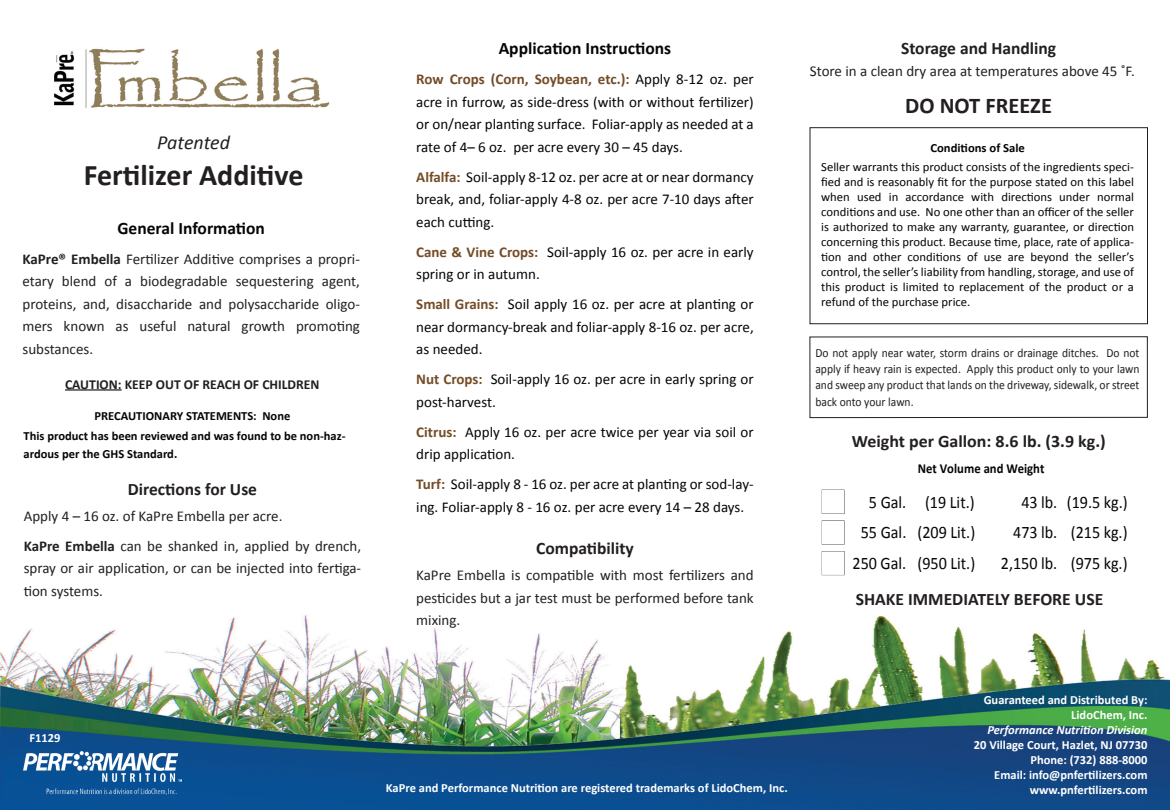
<style>
.page{position:relative;width:1170px;height:810px;background:#fff}
.page>*{position:absolute;margin:0;border:0;box-sizing:border-box;transform-origin:0 0}
.t1{font:700 30px "Calibri";color:#231f20}
.t2{font:700 22.5px "Calibri";color:#231f20}
.t3{font:italic 20px "Calibri";letter-spacing:-.01em;color:#231f20}
.t4{font:700 17.5px "Calibri";color:#231f20}
.t5{font:17.5px "Calibri";color:#050504;scale:.92 1}
.t6{font:700 17.5px "Calibri";color:#050504}
.t7{font:15px/22.5px "Calibri";color:#050504}
.t8{font:15px/22.5px "Calibri";color:#231f20;text-align:justify}
.t9{font:700 13.75px "Calibri";color:#231f20}
.t10{font:700 13.75px "Calibri";color:#050504;scale:.92 1}
.t11{font:12.5px/15px "Calibri";color:#050504;text-align:justify}
.t12{font:700 12.5px/15px "Calibri";color:#fff;text-align:right}
.t13{font:12.5px/16.2px "Calibri";color:#231f20;text-align:justify;scale:.93 1}
.t14{font:700 12.5px/20px "Calibri";color:#050504}
.t15{font:italic 700 12.5px "Calibri";color:#fff}
.s1{font-weight:700}
.s2{font-weight:700;color:#744c27}
</style>
<div class="page">
<img style="left:0;top:615px;width:1170px;height:195px">
<img style="left:821px;top:489px;width:24px;height:87px">
<img style="left:54px;top:48px;width:276px;height:60px">
<div style="left:810px;top:337px;width:338px;height:81px;border:1px solid #231f20"></div>
<div style="left:810px;top:128px;width:338px;height:196px;border:1px solid #231f20"></div>
<img style="left:24px;top:751px;width:157px;height:44px">
<hr style="left:65px;top:389px;width:57px;height:2px;background:#231f20">
<h3 class="t3" style="left:157px;top:129px;width:74px">Patented</h3>
<h1 class="t1" style="left:84px;top:156px;width:221px">Fertilizer Additive</h1>
<p class="t6" style="left:118px;top:217px;width:149px">General Information</p>
<p class="t8" style="left:23px;top:248px;width:339px"><span class="s1">KaPre® Embella</span> Fertilizer Additive comprises a propri&shy;etary blend of a biodegradable sequestering agent, proteins, and, disaccharide and polysaccharide oligo&shy;mers known as useful natural growth promoting substances.</p>
<p class="t9" style="left:65px;top:375px;width:256px">CAUTION: KEEP OUT OF REACH OF CHILDREN</p>
<p class="t14" style="left:24px;top:406px;width:323px;text-indent:71px">PRECAUTIONARY STATEMENTS: None<br>This product has been reviewed and was found to be non-haz-</p>
<p class="t14" style="left:24px;top:444px;width:155px">ardous per the GHS Standard.</p>
<p class="t4" style="left:128px;top:478px;width:131px">Directions for Use</p>
<p class="t8" style="left:24px;top:501px;width:339px;line-height:30px">Apply 4 – 16 oz. of KaPre Embella per acre.<br><span class="s1">KaPre Embella</span> can be shanked in, applied by drench,</p>
<p class="t8" style="left:24px;top:557px;width:339px">spray or air application, or can be injected into fertiga&shy;tion systems.</p>
<p class="t6" style="left:499px;top:37px;width:174px">Application Instructions</p>
<p class="t7" style="left:416px;top:68px;width:339px;text-align:justify"><span class="s2">Row Crops (Corn, Soybean, etc.):</span> Apply 8-12 oz. per acre in furrow, as side-dress (with or without fertilizer) or on/near planting surface. Foliar-apply as needed at a rate of 4– 6 oz. per acre every 30 – 45 days.</p>
<p class="t7" style="left:416px;top:166px;width:339px;text-align:justify"><span class="s2">Alfalfa:</span> Soil-apply 8-12 oz. per acre at or near dormancy break, and, foliar-apply 4-8 oz. per acre 7-10 days after each cutting.</p>
<p class="t7" style="left:416px;top:241px;width:339px"><span class="s2">Cane &amp; Vine Crops:</span> Soil-apply 16 oz. per acre in early spring or in autumn.</p>
<p class="t7" style="left:416px;top:293px;width:339px;text-align:justify"><span class="s2">Small Grains:</span> Soil apply 16 oz. per acre at planting or near dormancy-break and foliar-apply 8-16 oz. per acre, as needed.</p>
<p class="t7" style="left:416px;top:368px;width:339px"><span class="s2">Nut Crops:</span> Soil-apply 16 oz. per acre in early spring or post-harvest.</p>
<p class="t7" style="left:416px;top:421px;width:339px"><span class="s2">Citrus:</span> Apply 16 oz. per acre twice per year via soil or drip application.</p>
<p class="t7" style="left:416px;top:473px;width:339px"><span class="s2">Turf:</span> Soil-apply 8 - 16 oz. per acre at planting or sod-lay&shy;ing. Foliar-apply 8 - 16 oz. per acre every 14 – 28 days.</p>
<p class="t4" style="left:536px;top:537px;width:99px">Compatibility</p>
<p class="t8" style="left:416px;top:564px;width:339px">KaPre Embella is compatible with most fertilizers and pesticides but a jar test must be performed before tank mixing.</p>
<p class="t4" style="left:901px;top:37px;width:157px">Storage and Handling</p>
<p class="t8" style="left:810px;top:60px;width:326px">Store in a clean dry area at temperatures above 45 ˚F.</p>
<h2 class="t2" style="left:905px;top:91px;width:148px">DO NOT FREEZE</h2>
<p class="t14" style="left:930px;top:138px;width:96px">Conditions of Sale</p>
<p class="t11" style="left:821px;top:159px;width:314px">Seller warrants this product consists of the ingredients speci&shy;fied and is reasonably fit for the purpose stated on this label when used in accordance with directions under normal conditions and use. No one other than an officer of the seller is authorized to make any warranty, guarantee, or direction concerning this product. Because time, place, rate of applica&shy;tion and other conditions of use are beyond the seller’s control, the seller’s liability from handling, storage, and use of this product is limited to replacement of the product or a refund of the purchase price.</p>
<p class="t13" style="left:815px;top:345px;width:350px">Do not apply near water, storm drains or drainage ditches. Do not apply if heavy rain is expected. Apply this product only to your lawn and sweep any product that lands on the driveway, sidewalk, or street back onto your lawn.</p>
<p class="t4" style="left:852px;top:430px;width:256px">Weight per Gallon: 8.6 lb. (3.9 kg.)</p>
<p class="t10" style="left:918px;top:459px;width:139px">Net Volume and Weight</p>
<p class="t5" style="left:869px;top:491px;width:116px">5 Gal. (19 Lit.)</p>
<p class="t5" style="left:1021px;top:491px;width:117px">43 lb. (19.5 kg.)</p>
<p class="t5" style="left:861px;top:521px;width:126px">55 Gal. (209 Lit.)</p>
<p class="t5" style="left:1013px;top:521px;width:126px">473 lb. (215 kg.)</p>
<p class="t5" style="left:853px;top:552px;width:135px">250 Gal. (950 Lit.)</p>
<p class="t5" style="left:1001px;top:552px;width:139px">2,150 lb. (975 kg.)</p>
<p class="t4" style="left:856px;top:588px;width:249px">SHAKE IMMEDIATELY BEFORE USE</p>
<p class="t12" style="left:29px;top:731px;width:33px">F1129</p>
<p class="t12" style="left:984px;top:693px;width:165px">Guaranteed and Distributed By:<br>LidoChem, Inc.</p>
<p class="t15" style="left:987px;top:722px;width:162px">Performance Nutrition Division</p>
<p class="t12" style="left:974px;top:738px;width:175px">20 Village Court, Hazlet, NJ 07730<br>Phone: (732) 888-8000<br>Email: info@pnfertilizers.com</p>
<p class="t12" style="left:386px;top:781px;width:403px">KaPre and Performance Nutrition are registered trademarks of LidoChem, Inc.</p>
<p class="t12" style="left:1030px;top:783px;width:119px">www.pnfertilizers.com</p>
</div>
